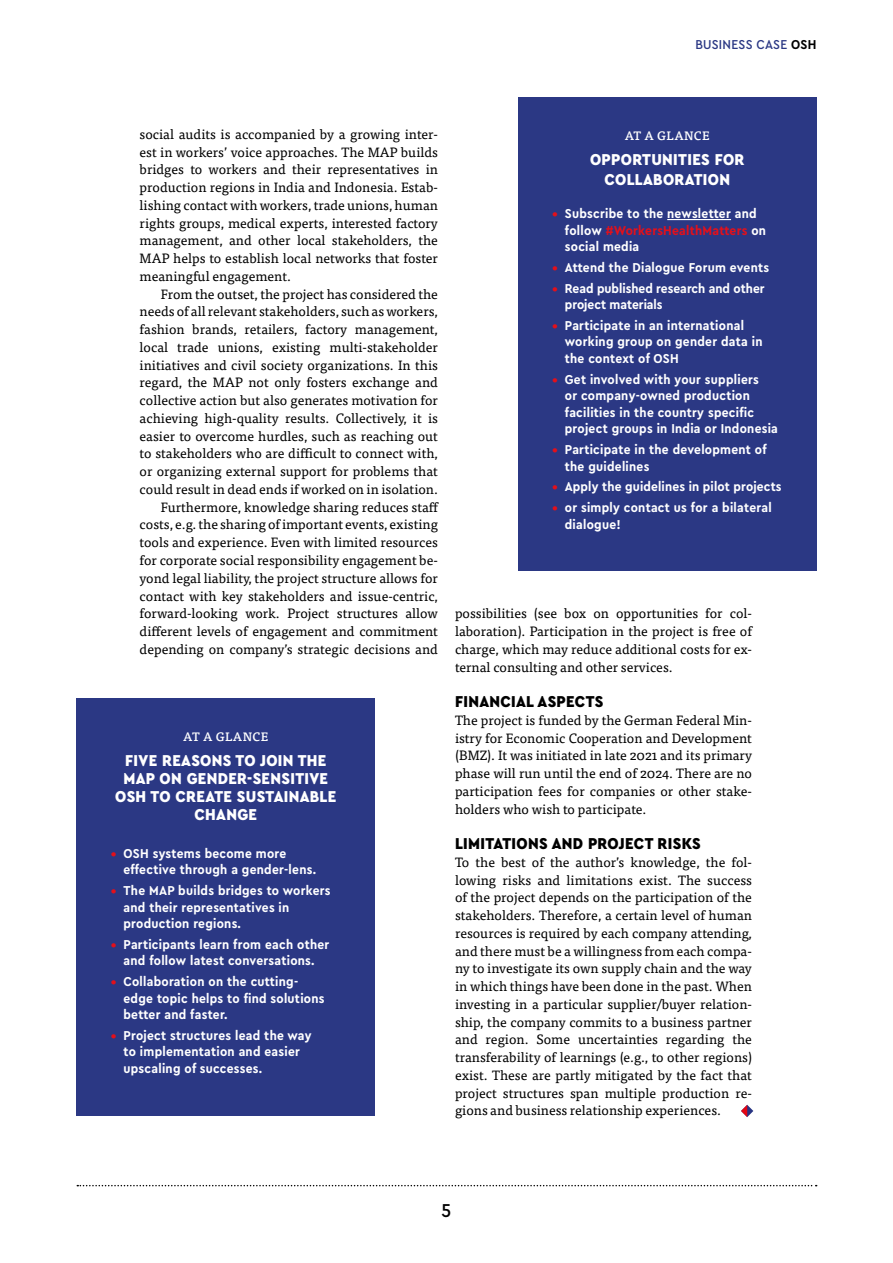
<style>
.page{position:relative;width:893px;height:1263px;background:#fff}
.page>*{position:absolute;margin:0;border:0;box-sizing:border-box;transform-origin:0 0}
.t1{font:500 19.5px "Cera Compact Pro";color:#000}
.Headline_H4___Zwisch{font:900 16.5px/18px "Cera Compact Pro";letter-spacing:.02em;color:#fff;text-align:center}
.Headline_H4___Zwisch-2{font:900 16.5px "Cera Compact Pro";letter-spacing:.02em;color:#000}
.Lauftext_mit_Einzug{font:13.5px/17.7px "Tisa Pro";color:#000;text-align:justify}
.Lauftext_ohne_Einzug{font:13.5px/17.7px "Tisa Pro";color:#000;text-align:justify}
.t2{font:700 13.5px/16.5px "Cera Compact Pro";letter-spacing:.02em;color:#fff}
.t3{font:700 13.5px/16.5px "Cera Compact Pro";color:#fff}
.Marke_oben_re{font:500 13.5px "Cera Compact Pro";letter-spacing:.02em;color:#2b3884}
.Vorspann_1{font:500 12.15px "Tisa Pro";letter-spacing:.03em;color:#fff}
.s1{font-weight:700;color:#000}
.s2{color:#e4101a}
</style>
<div class="page">
<svg style="left:77px;top:1185px;width:740px;height:1px"></svg>
<svg style="left:741px;top:1105px;width:12px;height:12px"></svg>
<div style="left:518px;top:97px;width:298px;height:474px;background:#2b3884"></div>
<hr style="left:667px;top:219px;width:64px;height:1px;background:#fff">
<div style="left:77px;top:698px;width:298px;height:417px;background:#2b3884"></div>
<p class="Marke_oben_re" style="left:695px;top:36px;width:123px">BUSINESS CASE <span class="s1">OSH</span></p>
<p class="Lauftext_mit_Einzug" style="left:140px;top:124px;width:300px">social audits is accompanied by a growing inter&shy;est in workers’ voice approaches. The MAP builds bridges to workers and their representatives in production regions in India and Indonesia. Estab&shy;lishing contact with workers, trade unions, human rights groups, medical experts, interested factory management, and other local stakeholders, the MAP helps to establish local networks that foster meaningful engagement.</p>
<p class="Lauftext_mit_Einzug" style="left:140px;top:284px;width:300px;text-indent:21px">From the outset, the project has considered the needs of all relevant stakeholders, such as workers, fashion brands, retailers, factory management, local trade unions, existing multi-stakeholder initiatives and civil society organizations. In this regard, the MAP not only fosters exchange and collective action but also generates motivation for achieving high-quality results. Collectively, it is easier to overcome hurdles, such as reaching out to stakeholders who are difficult to connect with, or organizing external support for problems that could result in dead ends if worked on in isolation.</p>
<p class="Lauftext_mit_Einzug" style="left:140px;top:497px;width:301px;text-indent:21px">Furthermore, knowledge sharing reduces staff costs, e.g. the sharing of important events, existing tools and experience. Even with limited resources for corporate social responsibility engagement be&shy;yond legal liability, the project structure allows for contact with key stakeholders and issue-centric, forward-looking work. Project structures allow different levels of engagement and commitment depending on company’s strategic decisions and</p>
<p class="Vorspann_1" style="left:183px;top:727px;width:87px">AT A GLANCE</p>
<p class="Headline_H4___Zwisch" style="left:115px;top:751px;width:223px">FIVE REASONS TO JOIN THE<br>MAP ON GENDER-SENSITIVE<br>OSH TO CREATE SUSTAINABLE<br>CHANGE</p>
<p class="t2" style="left:124px;top:844px;width:194px;text-indent:-13px"><span class="s2">•</span> OSH systems become more effective through a gender-lens.</p>
<p class="t2" style="left:124px;top:882px;width:209px;text-indent:-13px"><span class="s2">•</span> The MAP builds bridges to workers and their representatives in production regions.</p>
<p class="t2" style="left:111px;top:935px;width:220px;text-align:center"><span class="s2">•</span> Participants learn from each other and follow latest conversations.</p>
<p class="t2" style="left:124px;top:973px;width:203px;text-indent:-13px"><span class="s2">•</span> Collaboration on the cutting&shy;edge topic helps to find solutions better and faster.</p>
<p class="t2" style="left:124px;top:1026px;width:190px;text-indent:-13px"><span class="s2">•</span> Project structures lead the way to implementation and easier upscaling of successes.</p>
<p class="Vorspann_1" style="left:625px;top:126px;width:87px">AT A GLANCE</p>
<p class="Headline_H4___Zwisch" style="left:590px;top:149px;width:156px;line-height:19.5px">OPPORTUNITIES FOR<br>COLLABORATION</p>
<p class="t2" style="left:565px;top:205px;width:203px;text-indent:-13px"><span class="s2">•</span> Subscribe to the newsletter and follow <span class="s2">#WorkersHealthMatters</span> on social media</p>
<p class="t2" style="left:552px;top:259px;width:219px"><span class="s2">•</span> Attend the Dialogue Forum events</p>
<p class="t3" style="left:565px;top:279px;width:201px;text-indent:-13px"><span class="s2">•</span> Read published research and other project materials</p>
<p class="t2" style="left:565px;top:317px;width:199px;text-indent:-13px"><span class="s2">•</span> Participate in an international working group on gender data in the context of OSH</p>
<p class="t2" style="left:565px;top:370px;width:215px;text-indent:-13px"><span class="s2">•</span> Get involved with your suppliers<br>or company-owned production facilities in the country specific project groups in India or Indonesia</p>
<p class="t2" style="left:565px;top:441px;width:203px;text-indent:-13px"><span class="s2">•</span> Participate in the development of the guidelines</p>
<p class="t2" style="left:552px;top:478px;width:231px"><span class="s2">•</span> Apply the guidelines in pilot projects</p>
<p class="t2" style="left:565px;top:499px;width:208px;text-indent:-13px"><span class="s2">•</span> or simply contact us for a bilateral dialogue!</p>
<p class="Lauftext_mit_Einzug" style="left:455px;top:604px;width:299px">possibilities (see box on opportunities for col&shy;laboration). Participation in the project is free of charge, which may reduce additional costs for ex&shy;ternal consulting and other services.</p>
<p class="Headline_H4___Zwisch-2" style="left:455px;top:690px;width:150px">FINANCIAL ASPECTS</p>
<p class="Lauftext_ohne_Einzug" style="left:455px;top:710px;width:299px">The project is funded by the German Federal Min&shy;istry for Economic Cooperation and Development (BMZ). It was initiated in late 2021 and its primary phase will run until the end of 2024. There are no participation fees for companies or other stake&shy;holders who wish to participate.</p>
<p class="Headline_H4___Zwisch-2" style="left:455px;top:832px;width:247px">LIMITATIONS AND PROJECT RISKS</p>
<p class="Lauftext_ohne_Einzug" style="left:455px;top:852px;width:299px">To the best of the author’s knowledge, the fol&shy;lowing risks and limitations exist. The success of the project depends on the participation of the stakeholders. Therefore, a certain level of human resources is required by each company attending, and there must be a willingness from each compa&shy;ny to investigate its own supply chain and the way in which things have been done in the past. When investing in a particular supplier/buyer relation&shy;ship, the company commits to a business partner and region. Some uncertainties regarding the transferability of learnings (e.g., to other regions) exist. These are partly mitigated by the fact that project structures span multiple production re&shy;gions and business relationship experiences.</p>
<h1 class="t1" style="left:442px;top:1197px;width:11px">5</h1>
</div>
